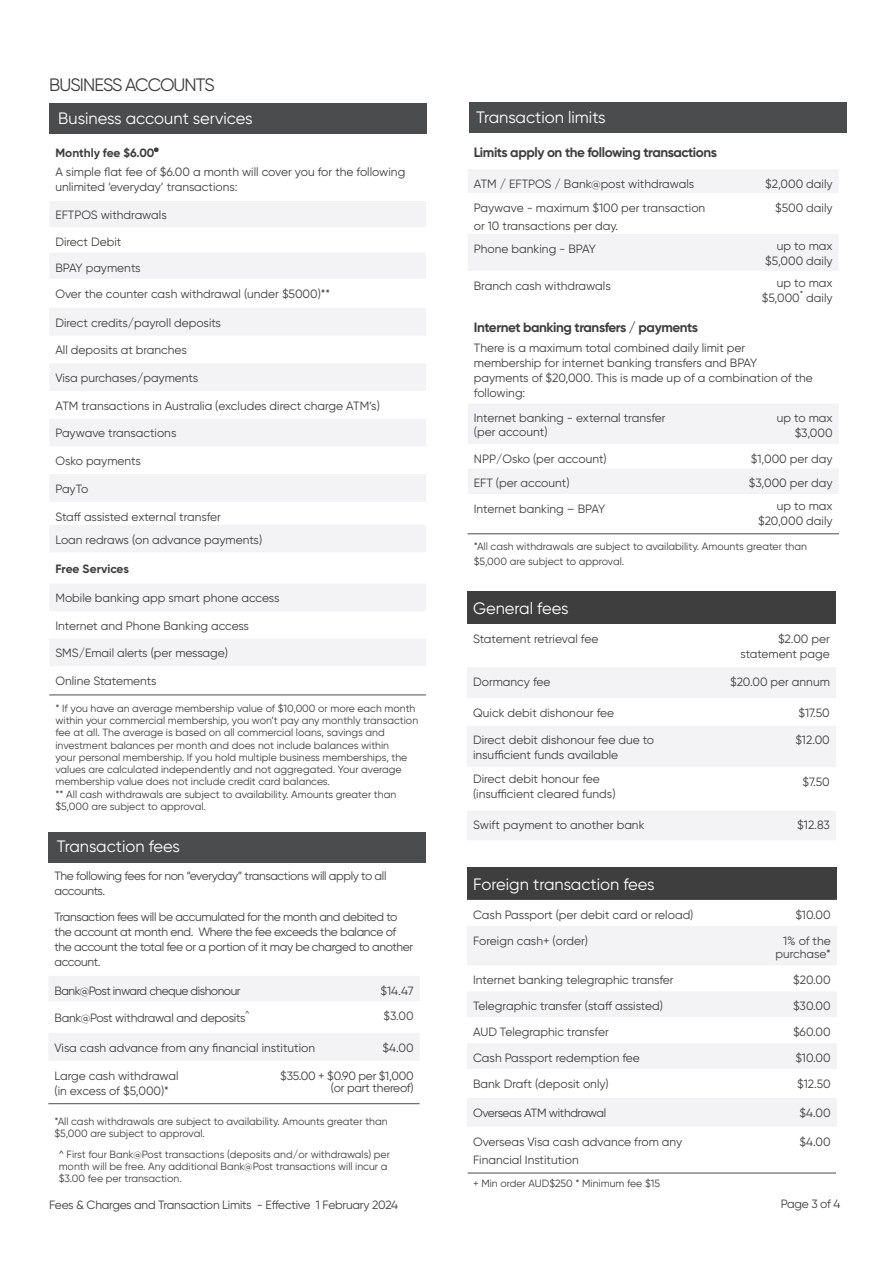
<style>
.page{position:relative;width:893px;height:1263px;background:#fff}
.page>*{position:absolute;margin:0;border:0;box-sizing:border-box;transform-origin:0 0}
.t1{font:18px "Gilroy";letter-spacing:-.05em;color:#3e3e3f}
.t2{font:16.5px "Gilroy";color:#fff}
.t3{font:700 13.5px "Gilroy";letter-spacing:-.03em;color:#3e3e3f}
.t4{font:12px/15px "Gilroy";color:#3e3e3f}
.t5{font:12px/15px "Gilroy";letter-spacing:-.03em;color:#3e3e3f}
.t6{font:12px/12px "Gilroy";letter-spacing:-.02em;color:#3e3e3f;text-align:right}
.t7{font:12px "Gilroy";letter-spacing:-.04em;color:#3e3e3f}
.t8{font:700 12px "Gilroy";color:#3e3e3f}
.t9{font:10.5px/12px "Gilroy";color:#3e3e3f}
</style>
<div class="page">
<div style="left:469px;top:102px;width:377px;height:31px;background:#4b4c4d"></div>
<div style="left:48px;top:832px;width:378px;height:31px;background:#4b4c4d"></div>
<svg style="left:48px;top:976px;width:372px;height:129px"></svg>
<div style="left:468px;top:169px;width:370px;height:24px;background:#f3f3f5"></div>
<div style="left:468px;top:234px;width:370px;height:37px;background:#f3f3f5"></div>
<div style="left:468px;top:404px;width:370px;height:40px;background:#f3f3f5"></div>
<div style="left:468px;top:469px;width:370px;height:25px;background:#f3f3f5"></div>
<div style="left:49px;top:103px;width:378px;height:30px;background:#4b4c4d"></div>
<div style="left:50px;top:201px;width:376px;height:26px;background:#f3f3f5"></div>
<div style="left:50px;top:253px;width:376px;height:25px;background:#f3f3f5"></div>
<svg style="left:50px;top:308px;width:376px;height:193px;fill:#f3f3f5"></svg>
<svg style="left:50px;top:525px;width:376px;height:141px;fill:#f3f3f5"></svg>
<div style="left:467px;top:591px;width:369px;height:33px;background:#3e3e3f"></div>
<svg style="left:467px;top:668px;width:369px;height:172px;fill:#f3f3f5"></svg>
<div style="left:467px;top:868px;width:370px;height:32px;background:#3e3e3f"></div>
<svg style="left:467px;top:926px;width:370px;height:201px;fill:#f3f3f5"></svg>
<hr style="left:49px;top:694px;width:377px;height:1px;background:#4b4c4d">
<hr style="left:468px;top:533px;width:371px;height:1px;background:#4b4c4d">
<hr style="left:48px;top:1103px;width:372px;height:1px;background:#4b4c4d">
<hr style="left:468px;top:1172px;width:368px;height:1px;background:#4b4c4d">
<p class="t1" style="left:49px;top:74px;width:167px">BUSINESS ACCOUNTS</p>
<p class="t2" style="left:58px;top:108px;width:196px">Business account services</p>
<p class="t8" style="left:55px;top:145px;width:105px">Monthly fee $6.00*</p>
<p class="t4" style="left:55px;top:164px;width:351px">A simple flat fee of $6.00 a month will cover you for the following unlimited ‘everyday’ transactions:</p>
<p class="t4" style="left:55px;top:207px;width:113px">EFTPOS withdrawals</p>
<p class="t4" style="left:55px;top:234px;width:67px">Direct Debit</p>
<p class="t4" style="left:55px;top:260px;width:87px">BPAY payments</p>
<p class="t4" style="left:55px;top:286px;width:276px">Over the counter cash withdrawal (under $5000)**</p>
<p class="t4" style="left:55px;top:315px;width:167px">Direct credits/payroll deposits</p>
<p class="t4" style="left:55px;top:342px;width:133px">All deposits at branches</p>
<p class="t4" style="left:55px;top:370px;width:144px">Visa purchases/payments</p>
<p class="t4" style="left:55px;top:398px;width:326px">ATM transactions in Australia (excludes direct charge ATM’s)</p>
<p class="t4" style="left:55px;top:426px;width:123px">Paywave transactions</p>
<p class="t4" style="left:55px;top:453px;width:87px">Osko payments</p>
<p class="t4" style="left:55px;top:481px;width:35px">PayTo</p>
<p class="t4" style="left:55px;top:509px;width:167px">Staff assisted external transfer</p>
<p class="t4" style="left:55px;top:532px;width:208px">Loan redraws (on advance payments)</p>
<p class="t8" style="left:55px;top:561px;width:75px">Free Services</p>
<p class="t4" style="left:55px;top:590px;width:226px">Mobile banking app smart phone access</p>
<p class="t4" style="left:55px;top:618px;width:195px">Internet and Phone Banking access</p>
<p class="t4" style="left:55px;top:646px;width:174px">SMS/Email alerts (per message)</p>
<p class="t4" style="left:55px;top:673px;width:103px">Online Statements</p>
<p class="t9" style="left:55px;top:703px;width:364px">* If you have an average membership value of $10,000 or more each month within your commercial membership, you won’t pay any monthly transaction fee at all. The average is based on all commercial loans, savings and investment balances per month and does not include balances within<br>your personal membership. If you hold multiple business memberships, the values are calculated independently and not aggregated. Your average membership value does not include credit card balances.</p>
<p class="t9" style="left:55px;top:788px;width:342px">** All cash withdrawals are subject to availability. Amounts greater than $5,000 are subject to approval.</p>
<p class="t2" style="left:57px;top:836px;width:125px">Transaction fees</p>
<p class="t5" style="left:55px;top:868px;width:333px">The following fees for non “everyday” transactions will apply to all accounts.</p>
<p class="t5" style="left:55px;top:909px;width:360px">Transaction fees will be accumulated for the month and debited to the account at month end. Where the fee exceeds the balance of the account the total fee or a portion of it may be charged to another account.</p>
<p class="t7" style="left:55px;top:983px;width:188px">Bank@Post inward cheque dishonour</p>
<p class="t4" style="left:381px;top:983px;width:34px">$14.47</p>
<p class="t6" style="left:55px;top:1012px;width:197px">Bank@Post withdrawal and deposits<sup>^</sup></p>
<p class="t4" style="left:383px;top:1008px;width:32px">$3.00</p>
<p class="t4" style="left:55px;top:1040px;width:262px">Visa cash advance from any financial institution</p>
<p class="t4" style="left:383px;top:1040px;width:33px">$4.00</p>
<p class="t4" style="left:55px;top:1068px;width:126px">Large cash withdrawal</p>
<p class="t6" style="left:55px;top:1084px;width:116px">(in excess of $5,000)*</p>
<p class="t6" style="left:280px;top:1069px;width:135px">$35.00 + $0.90 per $1,000 (or part thereof)</p>
<p class="t9" style="left:55px;top:1115px;width:335px">*All cash withdrawals are subject to availability. Amounts greater than $5,000 are subject to approval.</p>
<p class="t9" style="left:59px;top:1148px;width:333px">^ First four Bank@Post transactions (deposits and/or withdrawals) per month will be free. Any additional Bank@Post transactions will incur a $3.00 fee per transaction.</p>
<p class="t2" style="left:476px;top:108px;width:131px">Transaction limits</p>
<p class="t3" style="left:474px;top:144px;width:245px">Limits apply on the following transactions</p>
<p class="t4" style="left:474px;top:176px;width:222px">ATM / EFTPOS / Bank@post withdrawals</p>
<p class="t4" style="left:765px;top:176px;width:69px">$2,000 daily</p>
<p class="t4" style="left:474px;top:198px;width:233px;line-height:18px">Paywave - maximum $100 per transaction or 10 transactions per day.</p>
<p class="t4" style="left:775px;top:200px;width:59px">$500 daily</p>
<p class="t4" style="left:474px;top:241px;width:123px">Phone banking - BPAY</p>
<p class="t4" style="left:765px;top:238px;width:69px;text-align:right">up to max $5,000 daily</p>
<p class="t4" style="left:474px;top:278px;width:138px">Branch cash withdrawals</p>
<p class="t4" style="left:762px;top:275px;width:72px;text-align:right">up to max $5,000<sup>*</sup> daily</p>
<p class="t3" style="left:474px;top:319px;width:226px">Internet banking transfers / payments</p>
<p class="t4" style="left:474px;top:340px;width:341px">There is a maximum total combined daily limit per membership for internet banking transfers and BPAY payments of $20,000. This is made up of a combination of the following:</p>
<p class="t4" style="left:474px;top:410px;width:193px">Internet banking - external transfer</p>
<p class="t4" style="left:474px;top:424px;width:75px">(per account)</p>
<p class="t4" style="left:777px;top:410px;width:57px;text-align:right">up to max $3,000</p>
<p class="t4" style="left:474px;top:451px;width:134px">NPP/Osko (per account)</p>
<p class="t4" style="left:751px;top:451px;width:83px">$1,000 per day</p>
<p class="t4" style="left:474px;top:475px;width:97px">EFT (per account)</p>
<p class="t4" style="left:749px;top:475px;width:85px">$3,000 per day</p>
<p class="t4" style="left:474px;top:501px;width:133px">Internet banking – BPAY</p>
<p class="t4" style="left:758px;top:498px;width:76px;text-align:right">up to max $20,000 daily</p>
<p class="t9" style="left:474px;top:538px;width:335px;line-height:15px">*All cash withdrawals are subject to availability. Amounts greater than $5,000 are subject to approval.</p>
<p class="t2" style="left:473px;top:598px;width:97px">General fees</p>
<p class="t4" style="left:473px;top:631px;width:127px">Statement retrieval fee</p>
<p class="t4" style="left:740px;top:631px;width:91px;text-align:right">$2.00 per statement page</p>
<p class="t4" style="left:473px;top:674px;width:79px">Dormancy fee</p>
<p class="t4" style="left:730px;top:674px;width:101px">$20.00 per annum</p>
<p class="t4" style="left:473px;top:705px;width:143px">Quick debit dishonour fee</p>
<p class="t4" style="left:798px;top:705px;width:33px">$17.50</p>
<p class="t4" style="left:473px;top:733px;width:183px">Direct debit dishonour fee due to insufficient funds available</p>
<p class="t4" style="left:795px;top:733px;width:36px">$12.00</p>
<p class="t4" style="left:473px;top:771px;width:128px">Direct debit honour fee</p>
<p class="t4" style="left:473px;top:786px;width:144px">(insufficient cleared funds)</p>
<p class="t4" style="left:803px;top:774px;width:29px">$7.50</p>
<p class="t4" style="left:473px;top:817px;width:173px">Swift payment to another bank</p>
<p class="t4" style="left:797px;top:817px;width:34px">$12.83</p>
<p class="t2" style="left:473px;top:874px;width:183px">Foreign transaction fees</p>
<p class="t4" style="left:473px;top:907px;width:222px">Cash Passport (per debit card or reload)</p>
<p class="t4" style="left:795px;top:907px;width:37px">$10.00</p>
<p class="t4" style="left:473px;top:933px;width:116px">Foreign cash+ (order)</p>
<p class="t4" style="left:783px;top:933px;width:49px">1% of the</p>
<p class="t4" style="left:775px;top:946px;width:57px">purchase*</p>
<p class="t4" style="left:473px;top:972px;width:202px">Internet banking telegraphic transfer</p>
<p class="t4" style="left:793px;top:972px;width:39px">$20.00</p>
<p class="t4" style="left:473px;top:998px;width:191px">Telegraphic transfer (staff assisted)</p>
<p class="t4" style="left:793px;top:998px;width:39px">$30.00</p>
<p class="t4" style="left:473px;top:1024px;width:137px">AUD Telegraphic transfer</p>
<p class="t4" style="left:793px;top:1024px;width:39px">$60.00</p>
<p class="t4" style="left:473px;top:1050px;width:168px">Cash Passport redemption fee</p>
<p class="t4" style="left:795px;top:1050px;width:37px">$10.00</p>
<p class="t4" style="left:473px;top:1076px;width:137px">Bank Draft (deposit only)</p>
<p class="t4" style="left:797px;top:1076px;width:35px">$12.50</p>
<p class="t5" style="left:473px;top:1105px;width:135px">Overseas ATM withdrawal</p>
<p class="t4" style="left:800px;top:1105px;width:33px">$4.00</p>
<p class="t4" style="left:473px;top:1132px;width:211px;line-height:18px">Overseas Visa cash advance from any<br>Financial Institution</p>
<p class="t4" style="left:800px;top:1134px;width:33px">$4.00</p>
<p class="t9" style="left:473px;top:1177px;width:188px">+ Min order AUD$250 * Minimum fee $15</p>
<p class="t6" style="left:49px;top:1198px;width:351px">Fees &amp; Charges and Transaction Limits - Effective 1 February 2024</p>
<p class="t4" style="left:781px;top:1196px;width:61px">Page 3 of 4</p>
</div>
